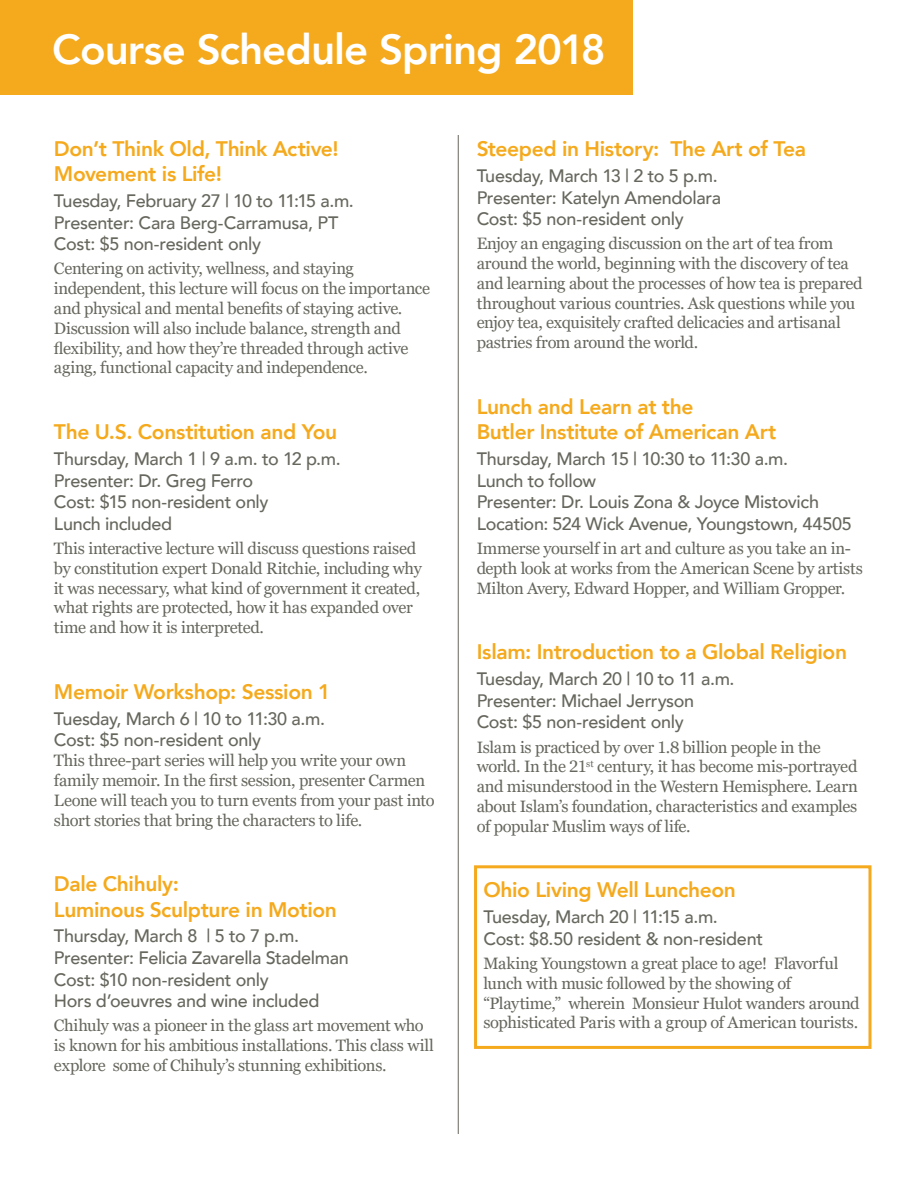
<style>
.page{position:relative;width:918px;height:1188px;background:#fff}
.page>*{position:absolute;margin:0;border:0;box-sizing:border-box;transform-origin:0 0}
.t1{font:800 42px "Avenir";letter-spacing:-.02em;color:#fff}
.Class_Title{font:800 21px/25.2px "Avenir";letter-spacing:-.02em;color:#f5a91c}
.Details{font:500 18px "Avenir";letter-spacing:-.02em;color:#67675e}
.last_detail{font:500 18px "Avenir";letter-spacing:-.02em;color:#67675e}
.Class_Description{font:16.5px/19.8px "Georgia Pro";letter-spacing:-.02em;color:#67675e}
</style>
<div class="page">
<hr style="left:458px;top:135px;width:1px;height:999px;background:#67675e">
<div style="left:0;top:0;width:633px;height:94px;background:#f5a91c"></div>
<div style="left:474px;top:865px;width:398px;height:184px;border:3px solid #f5a91c"></div>
<p class="t1" style="left:52px;top:11px;width:555px">Course Schedule Spring 2018</p>
<p class="Class_Title" style="left:54px;top:135px;width:286px">Don’t Think Old, Think Active!<br>Movement is Life!</p>
<p class="Details" style="left:54px;top:185px;width:301px">Tuesday, February 27 | 10 to 11:15 a.m.</p>
<p class="Details" style="left:54px;top:207px;width:286px">Presenter: Cara Berg-Carramusa, PT</p>
<p class="last_detail" style="left:54px;top:228px;width:209px">Cost: $5 non-resident only</p>
<p class="Class_Description" style="left:54px;top:259px;width:378px">Centering on activity, wellness, and staying independent, this lecture will focus on the importance and physical and mental benefits of staying active.<br>Discussion will also include balance, strength and flexibility, and how they’re threaded through active aging, functional capacity and independence.</p>
<p class="Class_Title" style="left:54px;top:418px;width:285px">The U.S. Constitution and You</p>
<p class="Details" style="left:54px;top:443px;width:288px">Thursday, March 1 | 9 a.m. to 12 p.m.</p>
<p class="Details" style="left:54px;top:465px;width:201px">Presenter: Dr. Greg Ferro</p>
<p class="Details" style="left:54px;top:486px;width:216px">Cost: $15 non-resident only</p>
<p class="last_detail" style="left:54px;top:508px;width:120px">Lunch included</p>
<p class="Class_Description" style="left:54px;top:539px;width:369px">This interactive lecture will discuss questions raised by constitution expert Donald Ritchie, including why it was necessary, what kind of government it created, what rights are protected, how it has expanded over time and how it is interpreted.</p>
<p class="Class_Title" style="left:54px;top:678px;width:278px">Memoir Workshop: Session 1</p>
<p class="Details" style="left:54px;top:703px;width:273px">Tuesday, March 6 | 10 to 11:30 a.m.</p>
<p class="Details" style="left:54px;top:725px;width:209px">Cost: $5 non-resident only</p>
<p class="Class_Description" style="left:54px;top:751px;width:382px">This three-part series will help you write your own family memoir. In the first session, presenter Carmen Leone will teach you to turn events from your past into short stories that bring the characters to life.</p>
<p class="Class_Title" style="left:54px;top:870px;width:284px">Dale Chihuly:<br>Luminous Sculpture in Motion</p>
<p class="Details" style="left:54px;top:921px;width:247px">Thursday, March 8 | 5 to 7 p.m.</p>
<p class="Details" style="left:54px;top:942px;width:296px">Presenter: Felicia Zavarella Stadelman</p>
<p class="Details" style="left:54px;top:964px;width:216px">Cost: $10 non-resident only</p>
<p class="last_detail" style="left:54px;top:985px;width:267px">Hors d’oeuvres and wine included</p>
<p class="Class_Description" style="left:54px;top:1016px;width:381px">Chihuly was a pioneer in the glass art movement who is known for his ambitious installations. This class will explore some of Chihuly’s stunning exhibitions.</p>
<p class="Class_Title" style="left:477px;top:135px;width:331px">Steeped in History: The Art of Tea</p>
<p class="Details" style="left:477px;top:160px;width:243px">Tuesday, March 13 | 2 to 5 p.m.</p>
<p class="Details" style="left:477px;top:182px;width:246px">Presenter: Katelyn Amendolara</p>
<p class="last_detail" style="left:477px;top:203px;width:209px">Cost: $5 non-resident only</p>
<p class="Class_Description" style="left:477px;top:234px;width:388px">Enjoy an engaging discussion on the art of tea from around the world, beginning with the discovery of tea and learning about the processes of how tea is prepared throughout various countries. Ask questions while you enjoy tea, exquisitely crafted delicacies and artisanal pastries from around the world.</p>
<p class="Class_Title" style="left:477px;top:393px;width:301px">Lunch and Learn at the<br>Butler Institute of American Art</p>
<p class="Details" style="left:477px;top:443px;width:313px">Thursday, March 15 | 10:30 to 11:30 a.m.</p>
<p class="Details" style="left:477px;top:465px;width:121px">Lunch to follow</p>
<p class="Details" style="left:477px;top:486px;width:344px">Presenter: Dr. Louis Zona &amp; Joyce Mistovich</p>
<p class="last_detail" style="left:477px;top:508px;width:377px">Location: 524 Wick Avenue, Youngstown, 44505</p>
<p class="Class_Description" style="left:477px;top:539px;width:388px">Immerse yourself in art and culture as you take an in&shy;depth look at works from the American Scene by artists<br>Milton Avery, Edward Hopper, and William Gropper.</p>
<p class="Class_Title" style="left:477px;top:638px;width:372px">Islam: Introduction to a Global Religion</p>
<p class="Details" style="left:477px;top:663px;width:259px">Tuesday, March 20 | 10 to 11 a.m.</p>
<p class="Details" style="left:477px;top:685px;width:219px">Presenter: Michael Jerryson</p>
<p class="last_detail" style="left:477px;top:707px;width:209px">Cost: $5 non-resident only</p>
<p class="Class_Description" style="left:477px;top:738px;width:383px">Islam is practiced by over 1.8 billion people in the world. In the 21<sup>st</sup> century, it has become mis-portrayed and misunderstood in the Western Hemisphere. Learn about Islam’s foundation, characteristics and examples of popular Muslim ways of life.</p>
<p class="Class_Title" style="left:483px;top:876px;width:254px">Ohio Living Well Luncheon</p>
<p class="Details" style="left:483px;top:902px;width:236px">Tuesday, March 20 | 11:15 a.m.</p>
<p class="last_detail" style="left:483px;top:923px;width:281px">Cost: $8.50 resident &amp; non-resident</p>
<p class="Class_Description" style="left:483px;top:954px;width:378px">Making Youngstown a great place to age! Flavorful lunch with music followed by the showing of “Playtime,” wherein Monsieur Hulot wanders around sophisticated Paris with a group of American tourists.</p>
</div>
